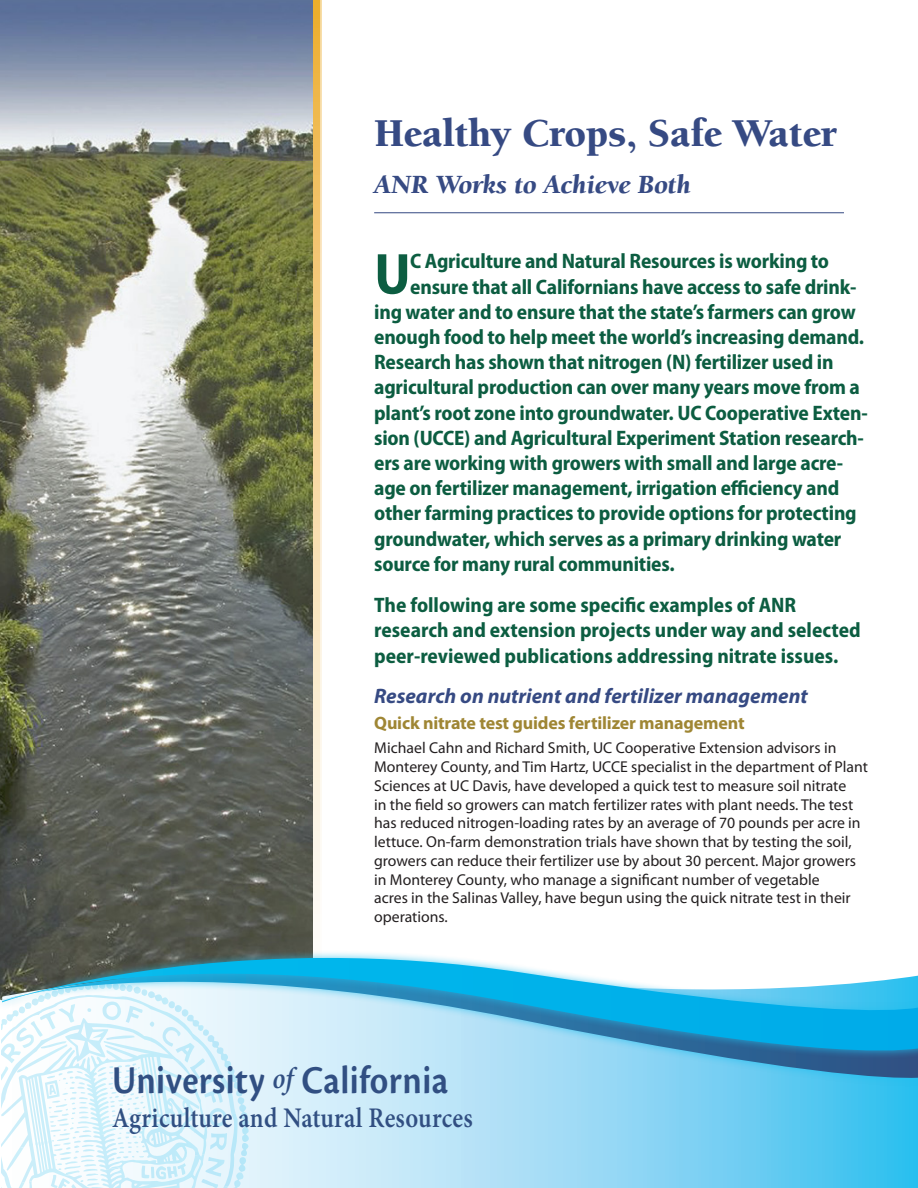
<style>
.page{position:relative;width:918px;height:1188px;background:#fff}
.page>*{position:absolute;margin:0;border:0;box-sizing:border-box;transform-origin:0 0}
.drop_cap_intro_parag{font:700 semi-condensed 58.35px "Myriad Pro";color:#0c5d41}
.t1{font:600 40.95px "Cronos Pro";letter-spacing:.01em;color:#314f82;scale:.89 1}
.Paragraph_Style_19{font:900 40.5px "Berkeley Std";letter-spacing:-.01em;color:#364a83}
.t2{font:600 28.5px "Minion Pro";letter-spacing:.01em;color:#314f82;scale:.87 1}
.Paragraph_Style_19-2{font:italic 900 27px "Berkeley Std";color:#364a83}
.drop_cap_intro_parag-2{font:700 semi-condensed 21px/25.2px "Myriad Pro";letter-spacing:-.01em;color:#0c5d41}
.B_Head{font:italic 700 21px "Myriad Pro";color:#364a83}
.C_Head{font:700 18px "Myriad Pro";letter-spacing:-.01em;color:#9f8634}
.P1{font:15.75px/18.8px "Myriad Pro";color:#231f20}
.s1{font-family:"Minion Pro";font-style:italic;font-size:30px}
</style>
<div class="page">
<svg style="left:312px;top:0;width:10px;height:937px;background:#dac699"></svg>
<img style="left:0;top:0;width:312px;height:949px">
<svg style="left:1px;top:1086px;width:917px;height:102px;background:#94d9f5"></svg>
<svg style="left:2px;top:1086px;width:248px;height:102px"></svg>
<div style="left:0;top:959px;width:918px;height:127px;background:#21beee;opacity:.75"></div>
<svg style="left:1px;top:1059px;width:917px;height:20px;background:#a6d4ea"></svg>
<div style="left:0;top:949px;width:918px;height:110px;background:#21beee;opacity:.75"></div>
<svg style="left:2px;top:937px;width:916px;height:118px"></svg>
<hr style="left:374px;top:212px;width:470px;height:1px;background:#364a83">
<p class="Paragraph_Style_19" style="left:374px;top:112px;width:465px">Healthy Crops, Safe Water</p>
<p class="Paragraph_Style_19-2" style="left:374px;top:171px;width:318px">ANR Works to Achieve Both</p>
<p class="drop_cap_intro_parag" style="left:374px;top:236px;width:38px">U</p>
<p class="drop_cap_intro_parag-2" style="left:410px;top:248px;width:420px">C Agriculture and Natural Resources is working to</p>
<p class="drop_cap_intro_parag-2" style="left:410px;top:273px;width:448px">ensure that all Californians have access to safe drink-</p>
<p class="drop_cap_intro_parag-2" style="left:374px;top:299px;width:483px">ing water and to ensure that the state’s farmers can grow</p>
<p class="drop_cap_intro_parag-2" style="left:374px;top:324px;width:491px">enough food to help meet the world’s increasing demand.</p>
<p class="drop_cap_intro_parag-2" style="left:374px;top:349px;width:461px">Research has shown that nitrogen (N) fertilizer used in</p>
<p class="drop_cap_intro_parag-2" style="left:374px;top:374px;width:487px">agricultural production can over many years move from a</p>
<p class="drop_cap_intro_parag-2" style="left:374px;top:399px;width:495px">plant’s root zone into groundwater. UC Cooperative Exten-</p>
<p class="drop_cap_intro_parag-2" style="left:374px;top:425px;width:491px">sion (UCCE) and Agricultural Experiment Station research-</p>
<p class="drop_cap_intro_parag-2" style="left:374px;top:450px;width:471px">ers are working with growers with small and large acre-</p>
<p class="drop_cap_intro_parag-2" style="left:374px;top:475px;width:467px">age on fertilizer management, irrigation efficiency and</p>
<p class="drop_cap_intro_parag-2" style="left:374px;top:500px;width:484px">other farming practices to provide options for protecting</p>
<p class="drop_cap_intro_parag-2" style="left:374px;top:525px;width:469px">groundwater, which serves as a primary drinking water</p>
<p class="drop_cap_intro_parag-2" style="left:374px;top:551px;width:302px">source for many rural communities.</p>
<p class="drop_cap_intro_parag-2" style="left:374px;top:592px;width:488px">The following are some specific examples of ANR research and extension projects under way and selected peer-reviewed publications addressing nitrate issues.</p>
<p class="B_Head" style="left:374px;top:682px;width:435px">Research on nutrient and fertilizer management</p>
<p class="C_Head" style="left:374px;top:711px;width:372px">Quick nitrate test guides fertilizer management</p>
<p class="P1" style="left:374px;top:738px;width:495px">Michael Cahn and Richard Smith, UC Cooperative Extension advisors in Monterey County, and Tim Hartz, UCCE specialist in the department of Plant Sciences at UC Davis, have developed a quick test to measure soil nitrate<br>in the field so growers can match fertilizer rates with plant needs. The test has reduced nitrogen-loading rates by an average of 70 pounds per acre in lettuce. On-farm demonstration trials have shown that by testing the soil, growers can reduce their fertilizer use by about 30 percent. Major growers in Monterey County, who manage a significant number of vegetable<br>acres in the Salinas Valley, have begun using the quick nitrate test in their operations.</p>
<p class="t1" style="left:112px;top:1056px;width:379px">University <span class="s1">of</span> California</p>
<p class="t2" style="left:112px;top:1098px;width:416px">Agriculture and Natural Resources</p>
</div>
